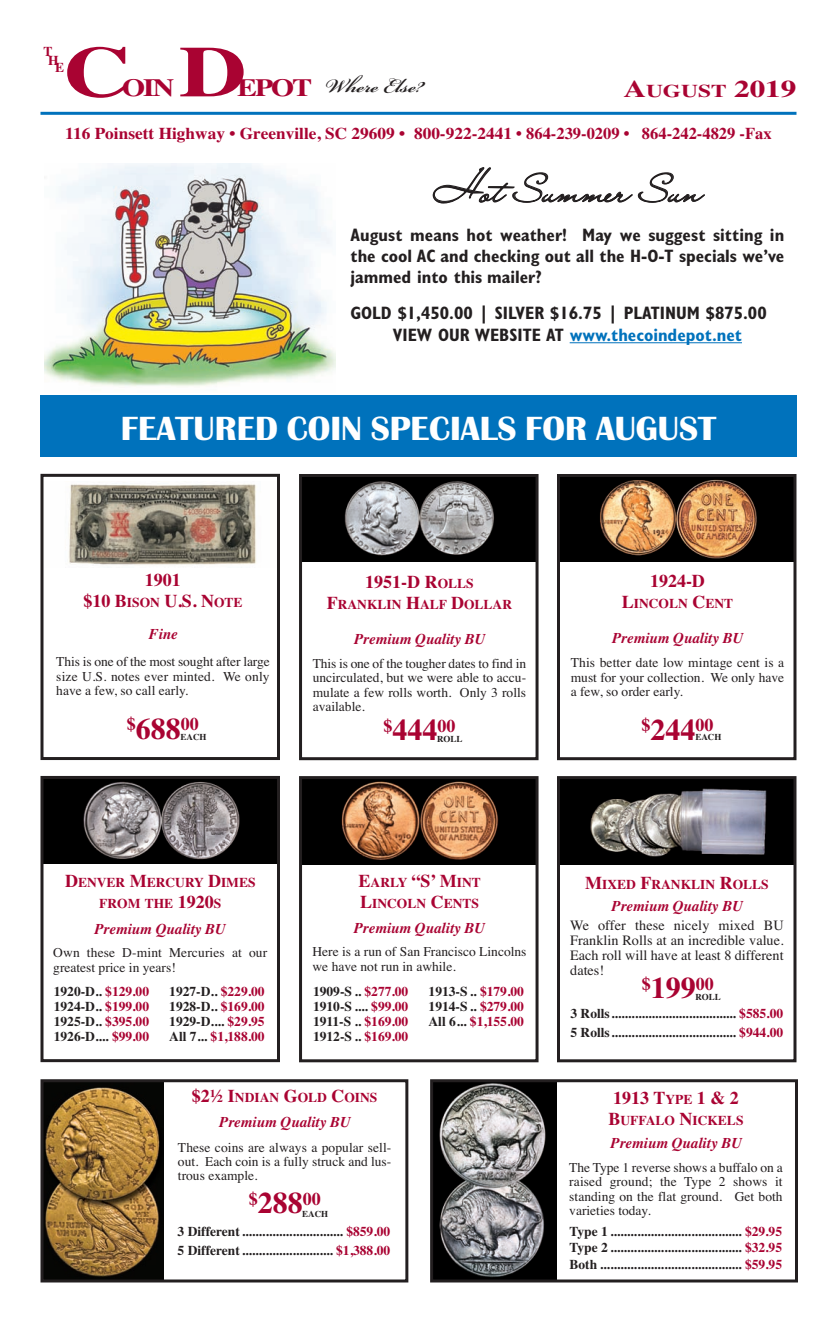
<style>
.page{position:relative;width:837px;height:1323px;background:#fff}
.page>*{position:absolute;margin:0;border:0;box-sizing:border-box;transform-origin:0 0}
.t1{font:700 72px "Times";color:#a90332;scale:1.3 1}
.t2{font:36px "Liana";color:#231f20}
.t3{font:33px "Scotsdale";color:#fff}
.t4{font:700 30px "Bickham Script Std";color:#231f20}
.t5{font:700 24.75px "Times";letter-spacing:-.065em;color:#a90332;scale:1.2 1}
.t6{font:700 24px "Times";color:#a90332;scale:1.3 1}
.t7{font:700 condensed 18px/21px "Gill Sans";color:#231f20;text-align:justify}
.t8{font:700 18px/21px "Times";color:#a90332;text-align:center}
.t9{font:700 16.5px "Times";color:#a90332;scale:1.05 1}
.t10{font:italic 700 15px "Times";color:#a90332}
.t11{font:14.25px/15px "Times";color:#231f20;text-align:justify}
.t12{font:700 13.5px/15px "Times";color:#231f20;text-align:justify}
.t13{font:13.5px/14.2px "Times";color:#231f20;text-align:justify}
.t14{font:700 13.5px/21px "Times";color:#a90332}
.t15{font:700 9px "Times";color:#231f20}
.s1{font-size:18px}
.s2{color:#0072bc}
.s3{font-size:13.5px}
.s4{font-size:30px}
.s5{color:#a90332}
</style>
<div class="page">
<img style="left:434px;top:1083px;width:123px;height:195px">
<div style="left:430px;top:1079px;width:368px;height:203px;border:3px solid #231f20"></div>
<hr style="left:40px;top:112px;width:756px;height:3px;background:#0072bc">
<hr style="left:570px;top:342px;width:172px;height:1px;background:#0072bc">
<img style="left:44px;top:163px;width:292px;height:224px">
<div style="left:40px;top:395px;width:757px;height:62px;background:#0072bc"></div>
<img style="left:44px;top:1083px;width:119px;height:195px">
<div style="left:40px;top:1079px;width:368px;height:203px;border:3px solid #231f20"></div>
<img style="left:561px;top:780px;width:231px;height:84px">
<div style="left:557px;top:776px;width:239px;height:286px;border:3px solid #231f20"></div>
<img style="left:561px;top:478px;width:231px;height:84px">
<div style="left:557px;top:474px;width:239px;height:286px;border:3px solid #231f20"></div>
<img style="left:303px;top:780px;width:232px;height:84px">
<div style="left:299px;top:776px;width:240px;height:286px;border:3px solid #231f20"></div>
<img style="left:303px;top:478px;width:232px;height:84px">
<div style="left:299px;top:474px;width:240px;height:286px;border:3px solid #231f20"></div>
<img style="left:44px;top:780px;width:232px;height:84px">
<div style="left:40px;top:776px;width:240px;height:286px;border:3px solid #231f20"></div>
<img style="left:68px;top:484px;width:188px;height:81px">
<div style="left:40px;top:474px;width:240px;height:286px;border:3px solid #231f20"></div>
<p class="t14" style="left:44px;top:40px;width:11px">T</p>
<p class="t14" style="left:48px;top:49px;width:12px">H</p>
<p class="t14" style="left:55px;top:57px;width:11px">E</p>
<h1 class="t1" style="left:64px;top:29px;width:53px">C</h1>
<h1 class="t1" style="left:179px;top:29px;width:53px">D</h1>
<h3 class="t5" style="left:122px;top:73px;width:45px">OIN</h3>
<h3 class="t5" style="left:237px;top:73px;width:64px">EPOT</h3>
<h3 class="t4" style="left:325px;top:64px;width:100px">Where Else?</h3>
<h3 class="t6" style="left:624px;top:74px;width:135px">A<span class="s1">UGUST</span> 2019</h3>
<p class="t9" style="left:65px;top:124px;width:674px">116 Poinsett Highway • Greenville, SC 29609 • 800-922-2441 • 864-239-0209 • 864-242-4829 -Fax</p>
<h2 class="t2" style="left:433px;top:168px;width:271px">Hot Summer Sun</h2>
<h3 class="t7" style="left:351px;top:226px;width:435px">August means hot weather! May we suggest sitting in the cool AC and checking out all the H-O-T specials we’ve jammed into this mailer?</h3>
<h3 class="t7" style="left:393px;top:304px;width:375px;line-height:21.6px;text-indent:-42px">GOLD $1,450.00 | SILVER $16.75 | PLATINUM $875.00<br>VIEW OUR WEBSITE AT <span class="s2">www.thecoindepot.net</span></h3>
<h3 class="t3" style="left:121px;top:411px;width:597px">FEATURED COIN SPECIALS FOR AUGUST</h3>
<h3 class="t8" style="left:83px;top:570px;width:161px">1901<br>$10 B<span class="s3">ISON</span> U.S. N<span class="s3">OTE</span></h3>
<h3 class="t8" style="left:365px;top:571px;width:110px">1951-D R<span class="s3">OLLS</span></h3>
<p class="t14" style="left:327px;top:594px;width:187px"><span class="s1">F</span>RANKLIN <span class="s1">H</span>ALF <span class="s1">D</span>OLLAR</p>
<h3 class="t8" style="left:650px;top:571px;width:56px">1924-D</h3>
<p class="t14" style="left:622px;top:593px;width:113px"><span class="s1">L</span>INCOLN <span class="s1">C</span>ENT</p>
<p class="t10" style="left:149px;top:625px;width:31px">Fine</p>
<p class="t10" style="left:354px;top:630px;width:133px">Premium Quality BU</p>
<p class="t10" style="left:612px;top:629px;width:133px">Premium Quality BU</p>
<p class="t13" style="left:56px;top:655px;width:215px">This is one of the most sought after large size U.S. notes ever minted. We only have a few, so call early.</p>
<p class="t13" style="left:313px;top:656px;width:215px">This is one of the tougher dates to find in uncirculated, but we were able to accu&shy;mulate a few rolls worth. Only 3 rolls available.</p>
<p class="t13" style="left:571px;top:656px;width:215px">This better date low mintage cent is a must for your collection. We only have a few, so order early.</p>
<h3 class="t8" style="left:127px;top:714px;width:73px">$<span class="s4">688</span>00</h3>
<p class="t15" style="left:181px;top:732px;width:28px">EACH</p>
<h3 class="t8" style="left:383px;top:715px;width:73px">$<span class="s4">444</span>00</h3>
<p class="t15" style="left:437px;top:733px;width:27px">ROLL</p>
<h3 class="t8" style="left:641px;top:715px;width:73px">$<span class="s4">244</span>00</h3>
<p class="t15" style="left:695px;top:732px;width:28px">EACH</p>
<p class="t14" style="left:65px;top:872px;width:192px;text-align:center"><span class="s1">D</span>ENVER <span class="s1">M</span>ERCURY <span class="s1">D</span>IMES<br>FROM THE <span class="s1">1920</span>S</p>
<p class="t10" style="left:94px;top:920px;width:133px">Premium Quality BU</p>
<p class="t13" style="left:53px;top:945px;width:216px;line-height:15px">Own these D-mint Mercuries at our greatest price in years!</p>
<p class="t12" style="left:54px;top:984px;width:97px">1920-D.. <span class="s5">$129.00<br></span>1924-D.. <span class="s5">$199.00<br></span>1925-D.. <span class="s5">$395.00<br></span>1926-D.... <span class="s5">$99.00</span></p>
<p class="t12" style="left:169px;top:984px;width:97px">1927-D.. <span class="s5">$229.00<br></span>1928-D.. <span class="s5">$169.00<br></span>1929-D.... <span class="s5">$29.95<br></span>All 7... <span class="s5">$1,188.00</span></p>
<p class="t14" style="left:359px;top:872px;width:124px"><span class="s1">E</span>ARLY <span class="s1">“S’ M</span>INT<br><span class="s1">L</span>INCOLN <span class="s1">C</span>ENTS</p>
<p class="t10" style="left:354px;top:919px;width:133px">Premium Quality BU</p>
<p class="t13" style="left:313px;top:944px;width:215px;line-height:15px">Here is a run of San Francisco Lincolns we have not run in awhile.</p>
<p class="t12" style="left:313px;top:984px;width:97px">1909-S .. <span class="s5">$277.00<br></span>1910-S .... <span class="s5">$99.00<br></span>1911-S .. <span class="s5">$169.00<br></span>1912-S .. <span class="s5">$169.00</span></p>
<p class="t12" style="left:429px;top:984px;width:97px">1913-S .. <span class="s5">$179.00<br></span>1914-S .. <span class="s5">$279.00<br></span>All 6... <span class="s5">$1,155.00</span></p>
<p class="t14" style="left:192px;top:1086px;width:187px"><span class="s1">$2½ I</span>NDIAN <span class="s1">G</span>OLD <span class="s1">C</span>OINS</p>
<p class="t10" style="left:219px;top:1114px;width:133px">Premium Quality BU</p>
<p class="t13" style="left:178px;top:1140px;width:215px">These coins are always a popular sell&shy;out. Each coin is a fully struck and lus&shy;trous example.</p>
<h3 class="t8" style="left:249px;top:1188px;width:74px">$<span class="s4">288</span>00</h3>
<p class="t15" style="left:302px;top:1209px;width:28px">EACH</p>
<p class="t12" style="left:178px;top:1221px;width:214px;line-height:19.5px">3 Different .............................. <span class="s5">$859.00<br></span>5 Different ........................... <span class="s5">$1,388.00</span></p>
<p class="t14" style="left:585px;top:874px;width:185px"><span class="s1">M</span>IXED <span class="s1">F</span>RANKLIN <span class="s1">R</span>OLLS</p>
<p class="t10" style="left:612px;top:897px;width:133px">Premium Quality BU</p>
<p class="t11" style="left:570px;top:918px;width:215px">We offer these nicely mixed BU Franklin Rolls at an incredible value.<br>Each roll will have at least 8 different dates!</p>
<h3 class="t8" style="left:642px;top:973px;width:73px">$<span class="s4">199</span>00</h3>
<p class="t12" style="left:571px;top:1003px;width:214px;line-height:19.5px">3 Rolls ..................................... <span class="s5">$585.00<br></span>5 Rolls ..................................... <span class="s5">$944.00</span></p>
<p class="t15" style="left:695px;top:991px;width:27px">ROLL</p>
<h3 class="t8" style="left:613px;top:1087px;width:127px">1913 T<span class="s3">YPE</span> 1 &amp; 2</h3>
<p class="t14" style="left:608px;top:1110px;width:137px"><span class="s1">B</span>UFFALO <span class="s1">N</span>ICKELS</p>
<p class="t10" style="left:611px;top:1134px;width:133px">Premium Quality BU</p>
<p class="t13" style="left:569px;top:1160px;width:215px">The Type 1 reverse shows a buffalo on a raised ground; the Type 2 shows it standing on the flat ground. Get both varieties today.</p>
<p class="t12" style="left:569px;top:1223px;width:214px;line-height:16.5px">Type 1 ....................................... <span class="s5">$29.95<br></span>Type 2 ....................................... <span class="s5">$32.95<br></span>Both .......................................... <span class="s5">$59.95</span></p>
</div>
